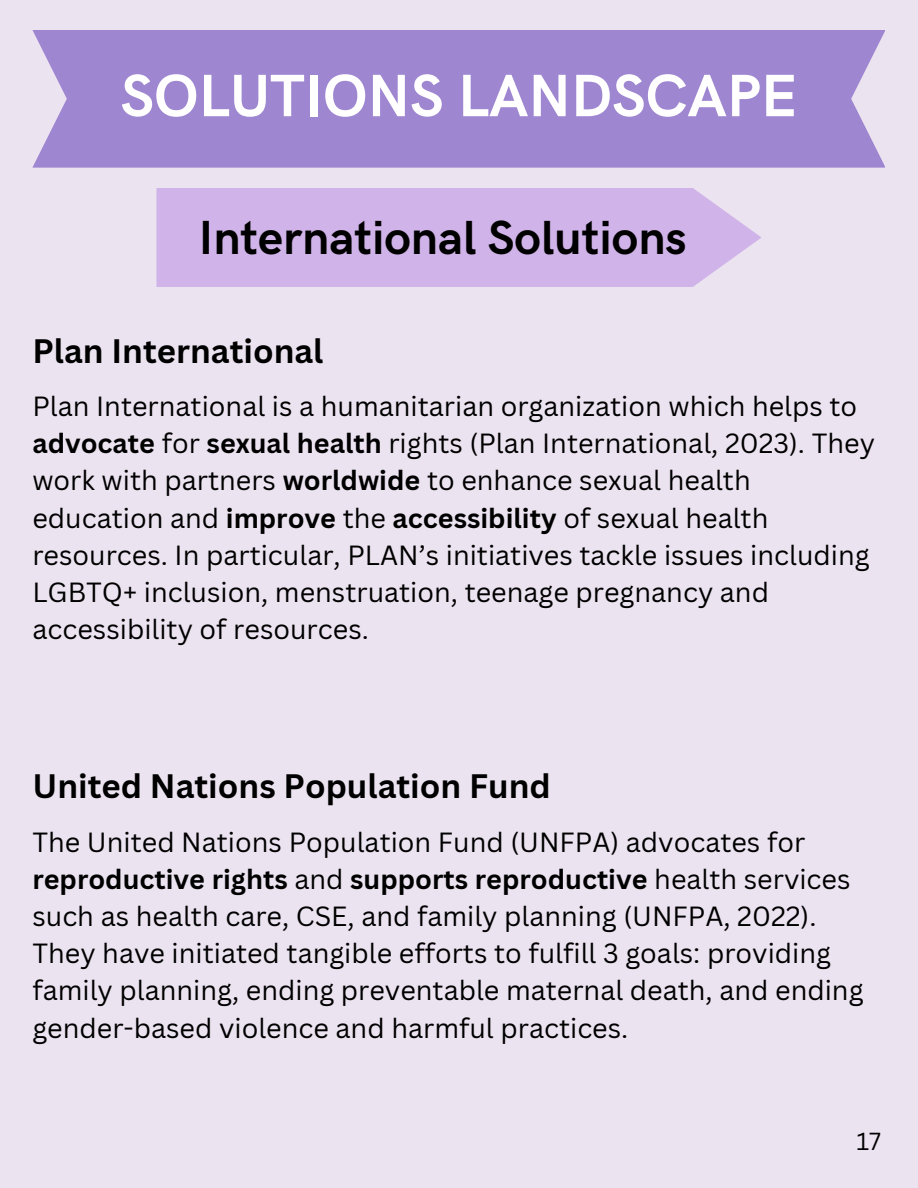
<style>
.page{position:relative;width:918px;height:1188px;background:#ece3f1}
.page>*{position:absolute;margin:0;border:0;box-sizing:border-box;transform-origin:0 0}
.t1{font:700 60px "HK Grotesk";color:#fff}
.t2{font:700 48px "HK Grotesk";color:#000}
.t3{font:700 33px "Canva Sans";color:#000}
.t4{font:27px/37.2px "Canva Sans";color:#000}
.t5{font:24px "Canva Sans";color:#000}
.s1{font-weight:700}
</style>
<div class="page">
<div style="left:32px;top:30px;width:852px;height:138px;background:#9f86d1"></div>
<div style="left:156px;top:188px;width:605px;height:99px;background:#d0b3e8"></div>
<h1 class="t1" style="left:121px;top:62px;width:678px">SOLUTIONS LANDSCAPE</h1>
<h2 class="t2" style="left:199px;top:211px;width:489px">International Solutions</h2>
<p class="t3" style="left:32px;top:327px;width:293px">Plan International</p>
<p class="t4" style="left:32px;top:387px;width:844px">Plan International is a humanitarian organization which helps to <span class="s1">advocate</span> for <span class="s1">sexual health</span> rights (Plan International, 2023). They work with partners <span class="s1">worldwide</span> to enhance sexual health education and <span class="s1">improve</span> the <span class="s1">accessibility</span> of sexual health resources. In particular, PLAN’s initiatives tackle issues including LGBTQ+ inclusion, menstruation, teenage pregnancy and accessibility of resources.</p>
<p class="t3" style="left:32px;top:763px;width:520px">United Nations Population Fund</p>
<p class="t4" style="left:32px;top:823px;width:833px">The United Nations Population Fund (UNFPA) advocates for <span class="s1">reproductive rights</span> and <span class="s1">supports reproductive</span> health services such as health care, CSE, and family planning (UNFPA, 2022).<br>They have initiated tangible efforts to fulfill 3 goals: providing family planning, ending preventable maternal death, and ending gender-based violence and harmful practices.</p>
<p class="t5" style="left:857px;top:1124px;width:26px">17</p>
</div>
